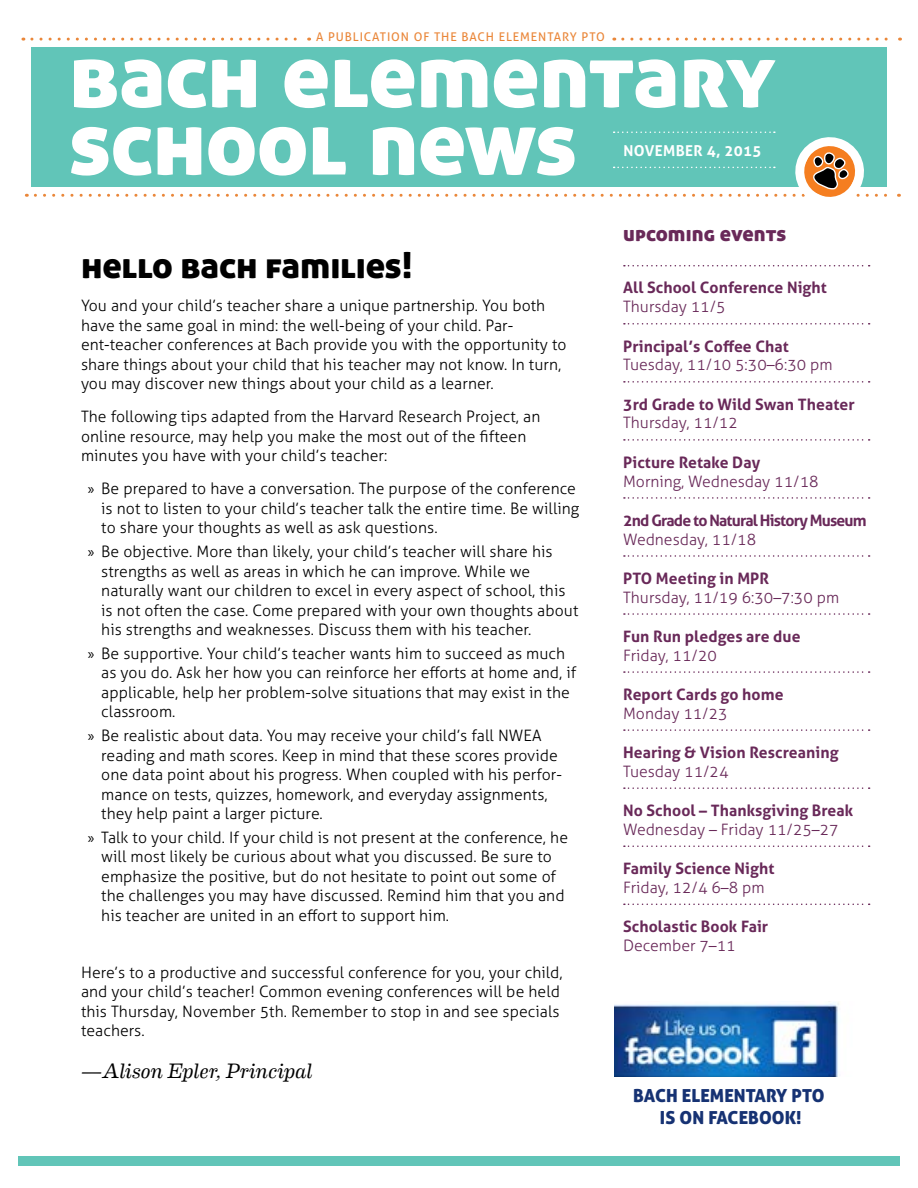
<style>
.page{position:relative;width:918px;height:1188px;background:#fff}
.page>*{position:absolute;margin:0;border:0;box-sizing:border-box;transform-origin:0 0}
.t1{font:90px/67.5px "Aller Display";letter-spacing:-.01em;color:#fff}
.t2{font:36px "Aller Display";letter-spacing:-.005em;color:#000}
.t3{font:italic 21px "Eames Century Modern";color:#000}
.t4{font:21px "Aller Display";letter-spacing:.005em;color:#692959}
.t5{font:18px/21.6px "Aller Display";letter-spacing:.005em;color:#163273}
.t6{font:300 15.75px/19.5px "Aller";letter-spacing:.005em;color:#000}
.t7{font:700 15.75px "Aller";letter-spacing:.005em;color:#692959}
.t8{font:300 15.75px "Aller";color:#692959}
.t9{font:700 15.75px "Aller";letter-spacing:-.05em;color:#692959}
.t10{font:700 15px "Aller";letter-spacing:.025em;color:#fff}
.t11{font:12px "Aller";letter-spacing:.075em;color:#ea873a}
.s1{font-family:"Myriad Pro";font-weight:400}
</style>
<div class="page">
<div style="left:31px;top:48px;width:856px;height:139px;background:#61c5b8"></div>
<svg style="left:32px;top:38px;width:278px;height:3px"></svg>
<svg style="left:623px;top:38px;width:278px;height:3px"></svg>
<div style="left:18px;top:1156px;width:882px;height:10px;background:#61c5b8"></div>
<svg style="left:35px;top:132px;width:864px;height:65px"></svg>
<svg style="left:624px;top:265px;width:246px;height:1px"></svg>
<svg style="left:624px;top:323px;width:246px;height:2px"></svg>
<svg style="left:624px;top:381px;width:246px;height:2px"></svg>
<svg style="left:624px;top:439px;width:246px;height:2px"></svg>
<svg style="left:624px;top:497px;width:246px;height:2px"></svg>
<svg style="left:624px;top:555px;width:246px;height:2px"></svg>
<svg style="left:624px;top:613px;width:246px;height:2px"></svg>
<svg style="left:624px;top:671px;width:246px;height:2px"></svg>
<svg style="left:624px;top:729px;width:246px;height:2px"></svg>
<svg style="left:624px;top:787px;width:246px;height:2px"></svg>
<svg style="left:624px;top:845px;width:246px;height:2px"></svg>
<svg style="left:624px;top:904px;width:246px;height:1px"></svg>
<img style="left:615px;top:1001px;width:224px;height:76px">
<p class="t11" style="left:316px;top:29px;width:290px">A PUBLICATION OF THE BACH ELEMENTARY PTO</p>
<h1 class="t1" style="left:69px;top:40px;width:709px">bach elementary school news</h1>
<p class="t10" style="left:623px;top:142px;width:140px">NOVEMBER 4, 2015</p>
<h2 class="t2" style="left:81px;top:242px;width:333px">hello bach families!</h2>
<p class="t6" style="left:81px;top:296px;width:487px">You and your child’s teacher share a unique partnership. You both have the same goal in mind: the well-being of your child. Par&shy;ent-teacher conferences at Bach provide you with the opportunity to share things about your child that his teacher may not know. In turn, you may discover new things about your child as a learner.</p>
<p class="t6" style="left:81px;top:407px;width:461px">The following tips adapted from the Harvard Research Project, an online resource, may help you make the most out of the fifteen minutes you have with your child’s teacher:</p>
<p class="t6" style="left:101px;top:479px;width:480px;text-indent:-13px"><span class="s1">»</span> Be prepared to have a conversation. The purpose of the conference is not to listen to your child’s teacher talk the entire time. Be willing to share your thoughts as well as ask questions.</p>
<p class="t6" style="left:101px;top:542px;width:479px;text-indent:-13px"><span class="s1">»</span> Be objective. More than likely, your child’s teacher will share his strengths as well as areas in which he can improve. While we naturally want our children to excel in every aspect of school, this is not often the case. Come prepared with your own thoughts about his strengths and weaknesses. Discuss them with his teacher.</p>
<p class="t6" style="left:101px;top:644px;width:477px;text-indent:-13px"><span class="s1">»</span> Be supportive. Your child’s teacher wants him to succeed as much as you do. Ask her how you can reinforce her efforts at home and, if applicable, help her problem-solve situations that may exist in the classroom.</p>
<p class="t6" style="left:101px;top:726px;width:462px;text-indent:-13px"><span class="s1">»</span> Be realistic about data. You may receive your child’s fall NWEA reading and math scores. Keep in mind that these scores provide one data point about his progress. When coupled with his perfor&shy;mance on tests, quizzes, homework, and everyday assignments, they help paint a larger picture.</p>
<p class="t6" style="left:101px;top:828px;width:468px;text-indent:-13px"><span class="s1">»</span> Talk to your child. If your child is not present at the conference, he will most likely be curious about what you discussed. Be sure to emphasize the positive, but do not hesitate to point out some of the challenges you may have discussed. Remind him that you and his teacher are united in an effort to support him.</p>
<p class="t6" style="left:81px;top:962px;width:483px">Here’s to a productive and successful conference for you, your child, and your child’s teacher! Common evening conferences will be held this Thursday, November 5th. Remember to stop in and see specials teachers.</p>
<h3 class="t3" style="left:81px;top:1055px;width:233px">—Alison Epler, Principal</h3>
<h3 class="t4" style="left:623px;top:220px;width:165px">upcoming events</h3>
<p class="t7" style="left:623px;top:278px;width:205px">All School Conference Night</p>
<p class="t8" style="left:623px;top:297px;width:104px">Thursday 11/5</p>
<p class="t7" style="left:623px;top:336px;width:167px">Principal’s Coffee Chat</p>
<p class="t8" style="left:623px;top:355px;width:211px">Tuesday, 11/10 5:30–6:30 pm</p>
<p class="t7" style="left:623px;top:394px;width:233px">3rd Grade to Wild Swan Theater</p>
<p class="t8" style="left:623px;top:413px;width:116px">Thursday, 11/12</p>
<p class="t7" style="left:623px;top:452px;width:139px">Picture Retake Day</p>
<p class="t8" style="left:623px;top:471px;width:197px">Morning, Wednesday 11/18</p>
<p class="t9" style="left:623px;top:510px;width:245px">2nd Grade to Natural History Museum</p>
<p class="t8" style="left:623px;top:530px;width:135px">Wednesday, 11/18</p>
<p class="t7" style="left:623px;top:568px;width:148px">PTO Meeting in MPR</p>
<p class="t8" style="left:623px;top:588px;width:218px">Thursday, 11/19 6:30–7:30 pm</p>
<p class="t7" style="left:623px;top:627px;width:179px">Fun Run pledges are due</p>
<p class="t8" style="left:623px;top:646px;width:95px">Friday, 11/20</p>
<p class="t7" style="left:623px;top:685px;width:162px">Report Cards go home</p>
<p class="t8" style="left:623px;top:704px;width:106px">Monday 11/23</p>
<p class="t7" style="left:623px;top:743px;width:217px">Hearing &amp; Vision Rescreaning</p>
<p class="t8" style="left:623px;top:762px;width:107px">Tuesday 11/24</p>
<p class="t7" style="left:623px;top:801px;width:232px">No School – Thanksgiving Break</p>
<p class="t8" style="left:623px;top:820px;width:217px">Wednesday – Friday 11/25–27</p>
<p class="t7" style="left:623px;top:859px;width:153px">Family Science Night</p>
<p class="t8" style="left:623px;top:878px;width:143px">Friday, 12/4 6–8 pm</p>
<p class="t7" style="left:623px;top:917px;width:147px">Scholastic Book Fair</p>
<p class="t8" style="left:623px;top:936px;width:114px">December 7–11</p>
<p class="t5" style="left:660px;top:1085px;width:166px;text-indent:-27px">Bach Elementary PTO is on Faceboo</p>
<p class="t5" style="left:785px;top:1106px;width:18px">k!</p>
</div>
